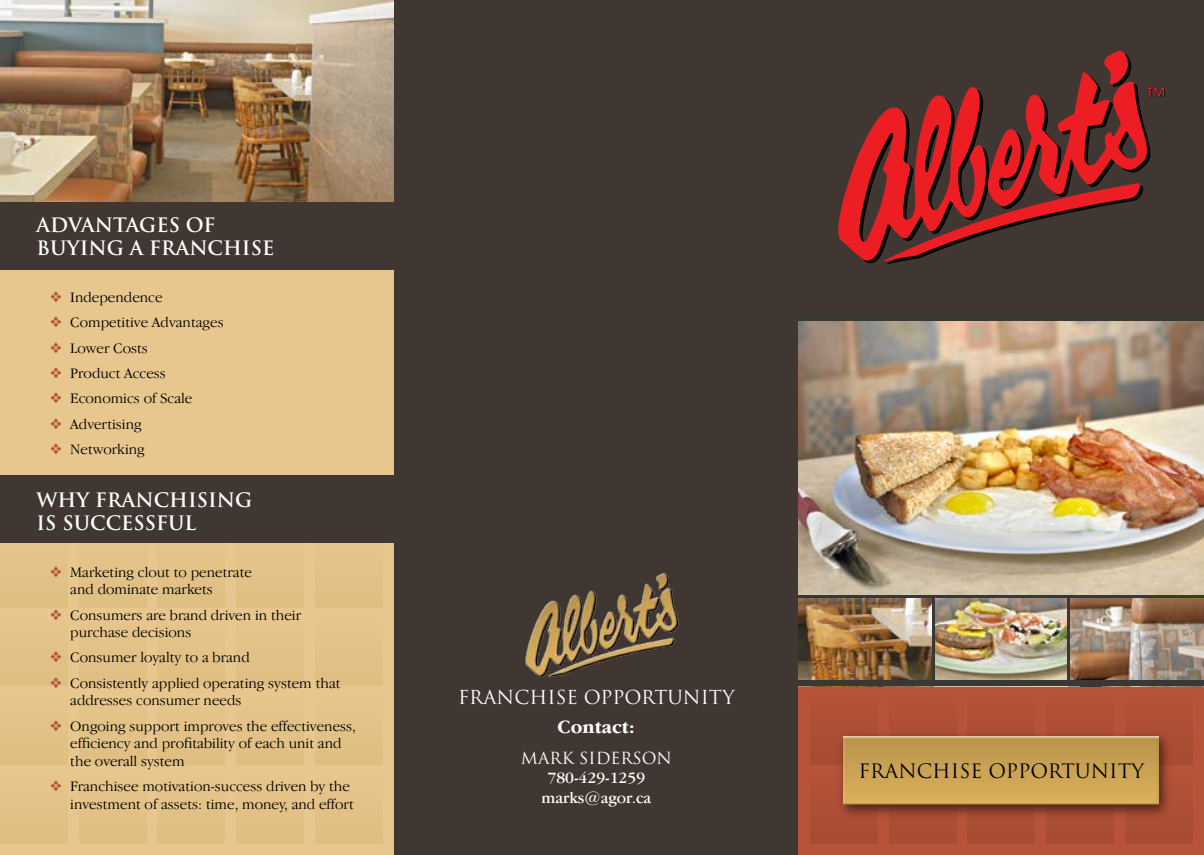
<style>
.page{position:relative;width:1204px;height:855px;background:#fff}
.page>*{position:absolute;margin:0;border:0;box-sizing:border-box;transform-origin:0 0}
.t1{font:700 19.38px/23.2px "Trajan";color:#fff}
.t2{font:19.38px "Trajan";color:#000}
.t3{font:700 19.38px "Garamond IT Cby BT";color:#fff}
.t4{font:18.75px "Trajan";color:#fff}
.t5{font:16.25px/19.5px "Garamond IT Cby BT";color:#fff;text-align:center}
.t6{font:16.25px "Trajan";color:#fff}
.t7{font:300 15px/17.5px "Garamond IT Cby BT";color:#000}
.s1{color:#b6523b}
</style>
<div class="page">
<div style="left:394px;top:0;width:405px;height:855px;background:#413732"></div>
<div style="left:0;top:0;width:394px;height:855px;background:#e7c78d"></div>
<div style="left:799px;top:0;width:405px;height:855px;background:#b7533b"></div>
<div style="left:799px;top:0;width:405px;height:427px;background:#413732"></div>
<svg style="left:1151px;top:88px;width:14px;height:9px"></svg>
<svg style="left:838px;top:51px;width:310px;height:210px"></svg>
<div style="left:810px;top:776px;width:68px;height:68px;background:#aa4d34"></div>
<div style="left:889px;top:776px;width:67px;height:68px;background:#a84d33"></div>
<div style="left:968px;top:776px;width:67px;height:68px;background:#a84d33"></div>
<div style="left:1046px;top:776px;width:68px;height:68px;background:#a84d33"></div>
<div style="left:1125px;top:776px;width:67px;height:68px;background:#a94d34"></div>
<div style="left:810px;top:698px;width:68px;height:67px;background:#af4f37"></div>
<div style="left:889px;top:698px;width:67px;height:67px;background:#b05037"></div>
<div style="left:968px;top:698px;width:67px;height:67px;background:#b05037"></div>
<div style="left:1046px;top:698px;width:68px;height:67px;background:#b05037"></div>
<div style="left:1125px;top:698px;width:67px;height:67px;background:#af5037"></div>
<div style="left:0;top:776px;width:68px;height:68px;background:#e2c186"></div>
<div style="left:79px;top:776px;width:67px;height:68px;background:#e2c186"></div>
<div style="left:158px;top:776px;width:67px;height:68px;background:#e2c186"></div>
<div style="left:236px;top:776px;width:68px;height:68px;background:#e2c186"></div>
<div style="left:315px;top:776px;width:67px;height:68px;background:#e2c186"></div>
<div style="left:0;top:698px;width:68px;height:67px;background:#e2c186"></div>
<div style="left:79px;top:698px;width:67px;height:67px;background:#e2c186"></div>
<div style="left:158px;top:698px;width:67px;height:67px;background:#e2c186"></div>
<div style="left:236px;top:698px;width:68px;height:67px;background:#e2c186"></div>
<div style="left:315px;top:698px;width:67px;height:67px;background:#e2c186"></div>
<div style="left:0;top:619px;width:68px;height:67px;background:#e2c186"></div>
<div style="left:79px;top:619px;width:67px;height:67px;background:#e2c186"></div>
<div style="left:158px;top:619px;width:67px;height:67px;background:#e2c186"></div>
<div style="left:236px;top:619px;width:68px;height:67px;background:#e2c186"></div>
<div style="left:315px;top:619px;width:67px;height:67px;background:#e2c186"></div>
<div style="left:0;top:540px;width:68px;height:68px;background:#e1c186"></div>
<div style="left:79px;top:540px;width:67px;height:68px;background:#e1c186"></div>
<div style="left:158px;top:540px;width:67px;height:68px;background:#e1c186"></div>
<div style="left:236px;top:540px;width:68px;height:68px;background:#e1c186"></div>
<div style="left:315px;top:540px;width:67px;height:68px;background:#e1c186"></div>
<img style="left:833px;top:729px;width:343px;height:94px">
<img style="left:844px;top:737px;width:315px;height:67px">
<img style="left:0;top:0;width:394px;height:202px">
<img style="left:799px;top:321px;width:405px;height:360px">
<img style="left:525px;top:573px;width:154px;height:105px">
<div style="left:0;top:202px;width:397px;height:68px;background:#403732"></div>
<div style="left:0;top:475px;width:397px;height:68px;background:#403732"></div>
<div style="left:799px;top:315px;width:405px;height:6px;background:#3a3835"></div>
<div style="left:799px;top:681px;width:405px;height:5px;background:#3a3835"></div>
<hr style="left:799px;top:595px;width:405px;height:3px;background:#3a3835">
<hr style="left:932px;top:598px;width:3px;height:87px;background:#3a3835">
<hr style="left:1067px;top:598px;width:3px;height:87px;background:#3a3835">
<p class="t1" style="left:37px;top:213px;width:239px">ADVANTAGES OF<br>BUYING A FRANCHISE</p>
<p class="t7" style="left:50px;top:288px;width:114px"><span class="s1">❖</span> Independence</p>
<p class="t7" style="left:50px;top:313px;width:175px"><span class="s1">❖</span> Competitive Advantages</p>
<p class="t7" style="left:50px;top:339px;width:99px"><span class="s1">❖</span> Lower Costs</p>
<p class="t7" style="left:50px;top:364px;width:117px"><span class="s1">❖</span> Product Access</p>
<p class="t7" style="left:50px;top:390px;width:144px"><span class="s1">❖</span> Economics of Scale</p>
<p class="t7" style="left:50px;top:415px;width:93px"><span class="s1">❖</span> Advertising</p>
<p class="t7" style="left:50px;top:440px;width:96px"><span class="s1">❖</span> Networking</p>
<p class="t1" style="left:37px;top:488px;width:217px">WHY FRANCHISING<br>IS SUCCESSFUL</p>
<p class="t7" style="left:70px;top:563px;width:183px;text-indent:-20px"><span class="s1">❖</span> Marketing clout to penetrate and dominate markets</p>
<p class="t7" style="left:70px;top:606px;width:232px;text-indent:-20px"><span class="s1">❖</span> Consumers are brand driven in their purchase decisions</p>
<p class="t7" style="left:50px;top:649px;width:201px"><span class="s1">❖</span> Consumer loyalty to a brand</p>
<p class="t7" style="left:70px;top:674px;width:272px;text-indent:-20px"><span class="s1">❖</span> Consistently applied operating system that addresses consumer needs</p>
<p class="t7" style="left:70px;top:717px;width:287px;text-indent:-20px"><span class="s1">❖</span> Ongoing support improves the effectiveness, efficiency and profitability of each unit and the overall system</p>
<p class="t7" style="left:50px;top:777px;width:305px;text-align:right"><span class="s1">❖</span> Franchisee motivation-success driven by the investment of assets: time, money, and effort</p>
<p class="t4" style="left:458px;top:686px;width:278px">FRANCHISE OPPORTUNITY</p>
<p class="t3" style="left:558px;top:716px;width:79px">Contact:</p>
<p class="t6" style="left:521px;top:748px;width:153px">MARK SIDERSON</p>
<p class="t5" style="left:541px;top:768px;width:111px">780-429-1259 marks@agor.ca</p>
<p class="t2" style="left:858px;top:760px;width:287px">FRANCHISE OPPORTUNITY</p>
</div>
